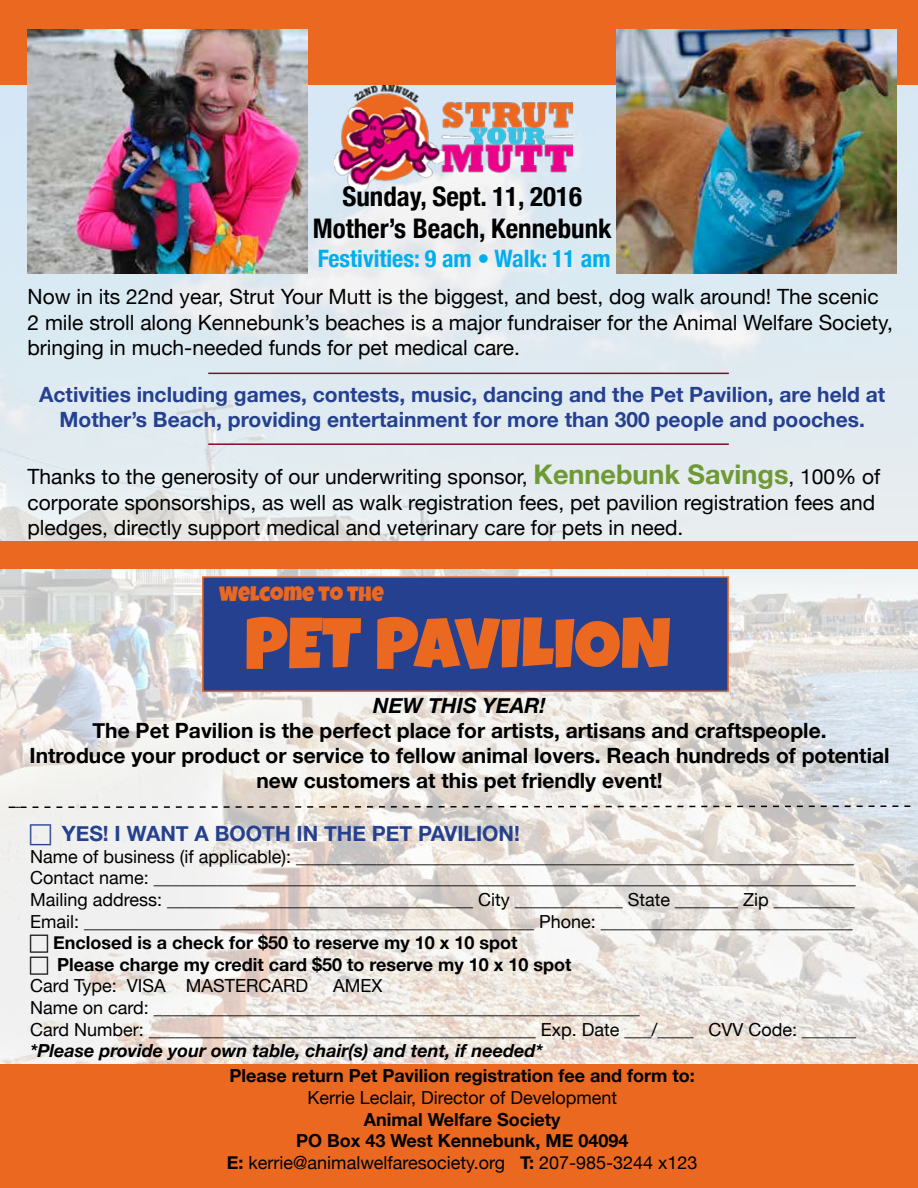
<style>
.page{position:relative;width:918px;height:1188px;background:#fff}
.page>*{position:absolute;margin:0;border:0;box-sizing:border-box;transform-origin:0 0}
.t1{font:72px "Luckiest Guy";color:#ea6820}
.t2{font:700 condensed 27px/32.4px "Helvetica Neue";color:#000;text-align:center}
.t3{font:700 condensed 24px "Helvetica Neue";color:#00aeef}
.t4{font:21px/25.2px "Helvetica Neue";color:#000}
.t5{font:700 21px/25.2px "Helvetica Neue";color:#000;text-align:center}
.t6{font:700 21px/25.2px "Helvetica Neue";color:#25408f;text-align:center}
.t7{font:21px "Luckiest Guy";color:#ea6820}
.t8{font:italic 700 21px "Helvetica Neue";color:#000}
.t9{font:18px/21.6px "Helvetica Neue";color:#000;text-align:justify}
.t10{font:700 18px/21.6px "Helvetica Neue";color:#000;text-align:center}
.t11{font:italic 700 18px "Helvetica Neue";color:#000}
.s1{font-weight:700;font-size:27px;color:#6e9934}
.s2{font-weight:400}
</style>
<div class="page">
<img style="left:0;top:84px;width:918px;height:981px">
<img style="left:335px;top:84px;width:238px;height:106px">
<div style="left:0;top:0;width:918px;height:84px;background:#ea6820"></div>
<img style="left:28px;top:29px;width:280px;height:245px">
<img style="left:617px;top:29px;width:280px;height:245px">
<hr style="left:208px;top:373px;width:521px;height:1px;background:#830b2c">
<hr style="left:208px;top:443px;width:521px;height:2px;background:#830b2c">
<div style="left:0;top:542px;width:918px;height:27px;background:#ea6820"></div>
<div style="left:0;top:1065px;width:918px;height:123px;background:#ea6820"></div>
<div style="left:202px;top:576px;width:527px;height:116px;background:#25408f;border:2px solid #ea6820"></div>
<svg style="left:7px;top:805px;width:905px;height:4px"></svg>
<svg style="left:30px;top:824px;width:21px;height:21px"></svg>
<svg style="left:30px;top:935px;width:18px;height:39px"></svg>
<h2 class="t2" style="left:313px;top:178px;width:300px">Sunday, Sept. 11, 2016<br>Mother’s Beach, Kennebunk</h2>
<h3 class="t3" style="left:318px;top:238px;width:294px">Festivities: 9 am • Walk: 11 am</h3>
<p class="t4" style="left:28px;top:285px;width:867px">Now in its 22nd year, Strut Your Mutt is the biggest, and best, dog walk around! The scenic<br>2 mile stroll along Kennebunk’s beaches is a major fundraiser for the Animal Welfare Society, bringing in much-needed funds for pet medical care.</p>
<p class="t6" style="left:39px;top:382px;width:848px">Activities including games, contests, music, dancing and the Pet Pavilion, are held at<br>Mother’s Beach, providing entertainment for more than 300 people and pooches.</p>
<p class="t4" style="left:28px;top:465px;width:854px">Thanks to the generosity of our underwriting sponsor, <span class="s1">Kennebunk Savings</span>, 100% of corporate sponsorships, as well as walk registration fees, pet pavilion registration fees and pledges, directly support medical and veterinary care for pets in need.</p>
<p class="t7" style="left:219px;top:580px;width:166px">WELCOME TO THE</p>
<h1 class="t1" style="left:245px;top:596px;width:428px">PET PAVILION</h1>
<p class="t8" style="left:373px;top:689px;width:174px">NEW THIS YEAR!</p>
<p class="t5" style="left:29px;top:718px;width:862px">The Pet Pavilion is the perfect place for artists, artisans and craftspeople.<br>Introduce your product or service to fellow animal lovers. Reach hundreds of potential new customers at this pet friendly event!</p>
<p class="t6" style="left:62px;top:822px;width:460px">YES! I WANT A BOOTH IN THE PET PAVILION!</p>
<p class="t9" style="left:30px;top:847px;width:827px">Name of business (if applicable): ______________________________________________________________ Contact name: ______________________________________________________________________________ Mailing address: __________________________________ City ____________ State _______ Zip _________ Email: __________________________________________________ Phone: ____________________________</p>
<p class="t10" style="left:53px;top:933px;width:520px;text-align:left">Enclosed is a check for $50 to reserve my 10 x 10 spot<br>Please charge my credit card $50 to reserve my 10 x 10 spot</p>
<p class="t9" style="left:30px;top:976px;width:280px">Card Type: VISA MASTERCARD</p>
<p class="t9" style="left:30px;top:976px;width:828px;text-align:left;text-indent:303px">AMEX<br>Name on card: ______________________________________________________<br>Card Number: ___________________________________________ Exp. Date ___/____ CVV Code: ______</p>
<p class="t11" style="left:30px;top:1037px;width:514px">*Please provide your own table, chair(s) and tent, if needed*</p>
<p class="t10" style="left:230px;top:1066px;width:467px">Please return Pet Pavilion registration fee and form to:</p>
<p class="t9" style="left:307px;top:1088px;width:311px">Kerrie Leclair, Director of Development</p>
<p class="t10" style="left:227px;top:1109px;width:472px">Animal Welfare Society<br>PO Box 43 West Kennebunk, ME 04094<br>E: <span class="s2">kerrie@animalwelfaresociety.org</span> T: <span class="s2">207-985-3244 x123</span></p>
</div>
